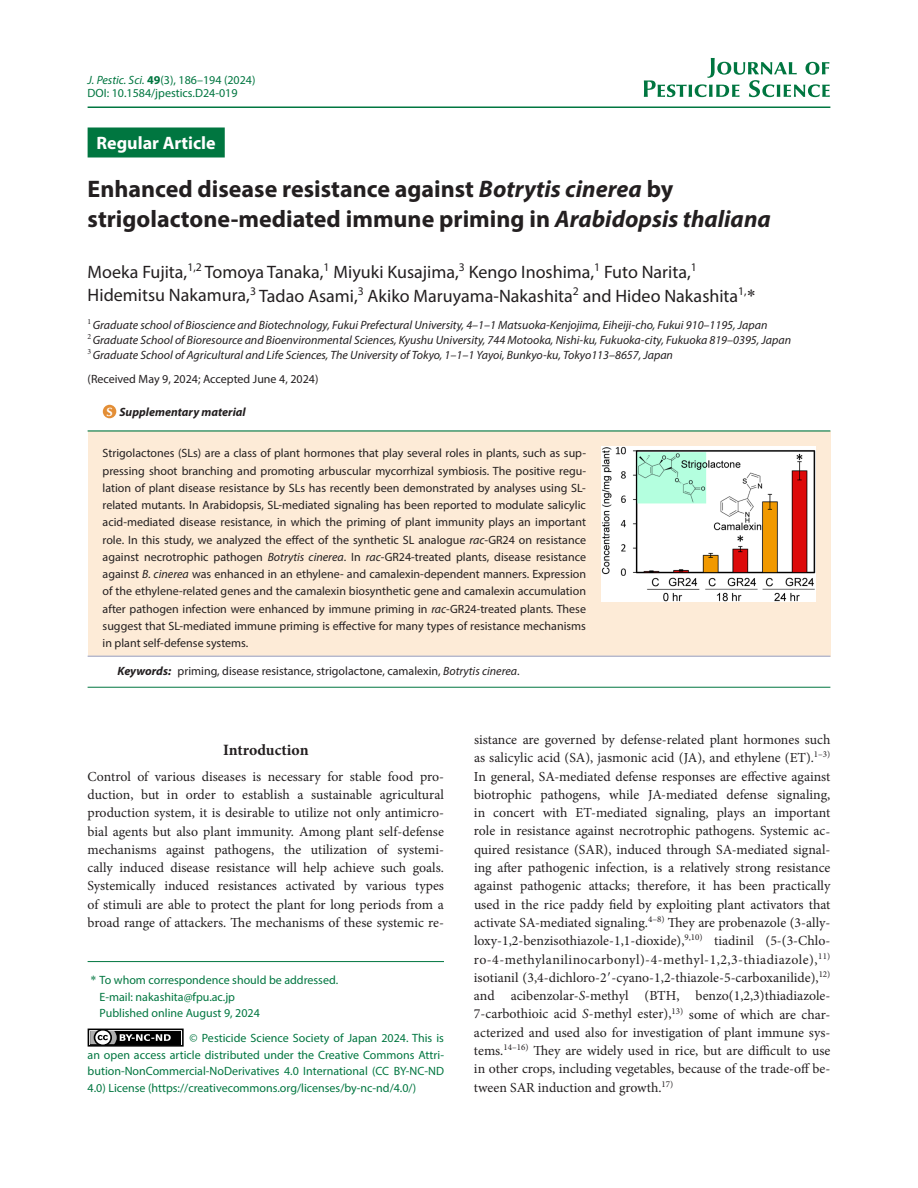
<style>
.page{position:relative;width:918px;height:1188px;background:#fff}
.page>*{position:absolute;margin:0;border:0;box-sizing:border-box;transform-origin:0 0}
.t1{font:700 24px/30px "Myriad Pro";color:#231f20}
.t2{font:18px/24px "Myriad Pro";color:#231f20}
.t3{font:700 18px "Myriad Pro";color:#fff}
.t4{font:700 15.75px "Minion Pro";letter-spacing:-.005em;color:#231f20}
.t5{font:13.8px/18.3px "Minion Pro";color:#231f20;text-align:justify}
.t6{font:12px/17.2px "Myriad Pro";color:#231f20;text-align:justify}
.t7{font:12px/16.5px "Myriad Pro";color:#007640}
.t8{font:italic 12px/15px "Myriad Pro";color:#231f20}
.t9{font:italic 700 12px "Myriad Pro";color:#231f20}
.s1{font-style:italic}
.s2{font-weight:700}
.s3{font-family:"Times New Roman"}
.s4{font-family:"Optima Nova LT Pro";font-style:normal;color:#fff}
.s5{font-weight:700;font-style:italic}
</style>
<div class="page">
<div style="left:88px;top:1029px;width:96px;height:18px;border:2px solid #000"></div>
<div style="left:90px;top:1031px;width:91px;height:13px;background:#000"></div>
<svg style="left:90px;top:1031px;width:81px;height:13px"></svg>
<hr style="left:88px;top:106px;width:742px;height:2px;background:#007640">
<div style="left:88px;top:128px;width:137px;height:30px;background:#007640"></div>
<div style="left:103px;top:405px;width:13px;height:13px;background:#e38e36;border-radius:50%"></div>
<div style="left:88px;top:431px;width:742px;height:225px;background:#fdebd7"></div>
<hr style="left:88px;top:430px;width:742px;height:2px;background:#007640">
<hr style="left:88px;top:656px;width:742px;height:1px;background:#96a2c9">
<hr style="left:88px;top:687px;width:742px;height:1px;background:#007640">
<img style="left:601px;top:446px;width:214px;height:155px">
<hr style="left:88px;top:961px;width:356px;height:1px;background:#007640">
<svg style="left:644px;top:58px;width:186px;height:39px"></svg>
<p class="t7" style="left:88px;top:73px;width:169px;line-height:13.5px"><span class="s1">J. Pestic. Sci.</span> <span class="s2">49</span>(3), 186–194 (2024)<br>DOI: 10.1584/jpestics.D24-019</p>
<h2 class="t3" style="left:97px;top:131px;width:121px">Regular Article</h2>
<h1 class="t1" style="left:88px;top:173px;width:685px">Enhanced disease resistance against <span class="s1">Botrytis cinerea</span> by strigolactone-mediated immune priming in <span class="s1">Arabidopsis thaliana</span></h1>
<h2 class="t2" style="left:88px;top:259px;width:670px">Moeka Fujita,<sup>1,2</sup> Tomoya Tanaka,<sup>1</sup> Miyuki Kusajima,<sup>3</sup> Kengo Inoshima,<sup>1</sup> Futo Narita,<sup>1<br></sup>Hidemitsu Nakamura,<sup>3</sup> Tadao Asami,<sup>3</sup> Akiko Maruyama-Nakashita<sup>2</sup> and Hideo Nakashita<sup>1,</sup><span class="s3">*</span></h2>
<p class="t8" style="left:88px;top:317px;width:705px"><sup>1</sup> Graduate school of Bioscience and Biotechnology, Fukui Prefectural University, 4–1–1 Matsuoka-Kenjojima, Eiheiji-cho, Fukui 910–1195, Japan<br><sup>2</sup> Graduate School of Bioresource and Bioenvironmental Sciences, Kyushu University, 744 Motooka, Nishi-ku, Fukuoka-city, Fukuoka 819–0395, Japan<br><sup>3</sup> Graduate School of Agricultural and Life Sciences, The University of Tokyo, 1–1–1 Yayoi, Bunkyo-ku, Tokyo113–8657, Japan</p>
<p class="t6" style="left:88px;top:370px;width:232px">(Received May 9, 2024; Accepted June 4, 2024)</p>
<p class="t9" style="left:106px;top:404px;width:141px"><span class="s4">S</span> Supplementary material</p>
<p class="t6" style="left:103px;top:445px;width:485px">Strigolactones (SLs) are a class of plant hormones that play several roles in plants, such as sup&shy;pressing shoot branching and promoting arbuscular mycorrhizal symbiosis. The positive regu&shy;lation of plant disease resistance by SLs has recently been demonstrated by analyses using SL&shy;related mutants. In Arabidopsis, SL-mediated signaling has been reported to modulate salicylic acid-mediated disease resistance, in which the priming of plant immunity plays an important role. In this study, we analyzed the effect of the synthetic SL analogue <span class="s1">rac</span>-GR24 on resistance against necrotrophic pathogen <span class="s1">Botrytis cinerea</span>. In <span class="s1">rac</span>-GR24-treated plants, disease resistance against <span class="s1">B. cinerea</span> was enhanced in an ethylene- and camalexin-dependent manners. Expression of the ethylene-related genes and the camalexin biosynthetic gene and camalexin accumulation after pathogen infection were enhanced by immune priming in <span class="s1">rac</span>-GR24-treated plants. These suggest that SL-mediated immune priming is effective for many types of resistance mechanisms in plant self-defense systems.</p>
<p class="t6" style="left:118px;top:662px;width:404px"><span class="s5">Keywords:</span> priming, disease resistance, strigolactone, camalexin, <span class="s1">Botrytis cinerea</span>.</p>
<p class="t4" style="left:223px;top:738px;width:87px">Introduction</p>
<p class="t5" style="left:88px;top:767px;width:358px">Control of various diseases is necessary for stable food pro&shy;duction, but in order to establish a sustainable agricultural production system, it is desirable to utilize not only antimicro&shy;bial agents but also plant immunity. Among plant self-defense mechanisms against pathogens, the utilization of systemi&shy;cally induced disease resistance will help achieve such goals.<br>Systemically induced resistances activated by various types of stimuli are able to protect the plant for long periods from a broad range of attackers. The mechanisms of these systemic re-</p>
<p class="t7" style="left:100px;top:972px;width:240px;text-indent:-9px"><span class="s3">*</span> To whom correspondence should be addressed.<br>E-mail: nakashita@fpu.ac.jp<br>Published online August 9, 2024</p>
<p class="t7" style="left:88px;top:1030px;width:358px;text-align:justify;text-indent:102px">© Pesticide Science Society of Japan 2024. This is an open access article distributed under the Creative Commons Attri&shy;bution-NonCommercial-NoDerivatives 4.0 International (CC BY-NC-ND 4.0) License (https://creativecommons.org/licenses/by-nc-nd/4.0/)</p>
<p class="t5" style="left:474px;top:731px;width:358px">sistance are governed by defense-related plant hormones such as salicylic acid (SA), jasmonic acid (JA), and ethylene (ET).<sup>1–3)<br></sup>In general, SA-mediated defense responses are effective against biotrophic pathogens, while JA-mediated defense signaling, in concert with ET-mediated signaling, plays an important role in resistance against necrotrophic pathogens. Systemic ac&shy;quired resistance (SAR), induced through SA-mediated signal&shy;ing after pathogenic infection, is a relatively strong resistance against pathogenic attacks; therefore, it has been practically used in the rice paddy field by exploiting plant activators that activate SA-mediated signaling.<sup>4–8)</sup> They are probenazole (3-ally&shy;loxy-1,2-benzisothiazole-1,1-dioxide),<sup>9,10)</sup> tiadinil (5-(3-Chlo&shy;ro-4-methylanilinocarbonyl)-4-methyl-1,2,3-thiadiazole),<sup>11) </sup>isotianil (3,4-dichloro-2 -cyano-1,2-thiazole-5-carboxanilide),<sup>12) </sup>and acibenzolar-<span class="s1">S</span>-methyl (BTH, benzo(1,2,3)thiadiazole-7-carbothioic acid <span class="s1">S</span>-methyl ester),<sup>13)</sup> some of which are char&shy;acterized and used also for investigation of plant immune sys&shy;tems.<sup>14–16)</sup> They are widely used in rice, but are difficult to use in other crops, including vegetables, because of the trade-off be&shy;tween SAR induction and growth.<sup>17)</sup></p>
</div>
